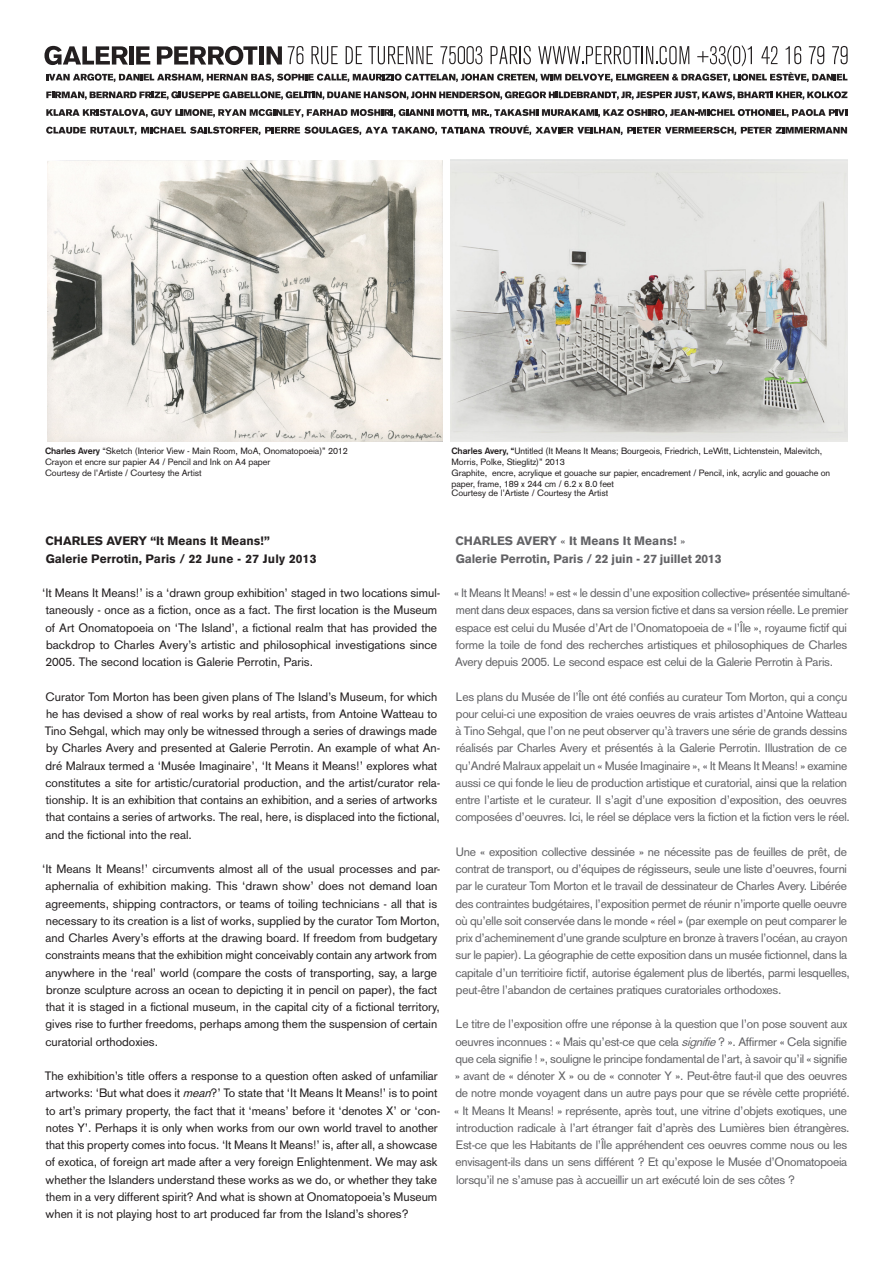
<style>
.page{position:relative;width:893px;height:1263px;background:#fff}
.page>*{position:absolute;margin:0;border:0;box-sizing:border-box;transform-origin:0 0}
.Paragraph_Style_1{font:12px/17.2px "Akzidenz Grotesk";letter-spacing:-.02em;color:#636366}
.Paragraph_Style_1-2{font:12px/17.2px "Akzidenz Grotesk";color:#231f20}
.Paragraph_Style_1-3{font:900 12px "Akzidenz Grotesk";letter-spacing:-.01em;color:#636366}
.Paragraph_Style_1-4{font:900 12px "Akzidenz Grotesk";color:#231f20}
.t1{font:9px/10.8px "Akzidenz Grotesk";letter-spacing:-.005em;color:#231f20}
.s1{font-weight:700}
.s2{font-style:italic}
.s3{font-weight:400}
</style>
<div class="page">
<img style="left:47px;top:160px;width:395px;height:281px">
<img style="left:451px;top:159px;width:397px;height:282px">
<svg style="left:44px;top:45px;width:804px;height:37px"></svg>
<svg style="left:46px;top:91px;width:801px;height:9px"></svg>
<svg style="left:46px;top:109px;width:801px;height:8px"></svg>
<svg style="left:46px;top:125px;width:801px;height:10px"></svg>
<p class="t1" style="left:45px;top:446px;width:304px"><span class="s1">Charles Avery</span> “Sketch (Interior View - Main Room, MoA, Onomatopoeia)” 2012</p>
<p class="t1" style="left:45px;top:456px;width:227px">Crayon et encre sur papier A4 / Pencil and Ink on A4 paper</p>
<p class="t1" style="left:45px;top:467px;width:158px">Courtesy de l’Artiste / Courtesy the Artist</p>
<p class="t1" style="left:452px;top:446px;width:372px"><span class="s1">Charles Avery, “</span>Untitled (It Means It Means; Bourgeois, Friedrich, LeWitt, Lichtenstein, Malevitch,<br>Morris, Polke, Stieglitz)” 2013</p>
<p class="t1" style="left:452px;top:467px;width:380px">Graphite, encre, acrylique et gouache sur papier, encadrement / Pencil, ink, acrylic and gouache on paper, frame, 189 x 244 cm / 6.2 x 8.0 feet</p>
<p class="t1" style="left:452px;top:487px;width:158px">Courtesy de l’Artiste / Courtesy the Artist</p>
<p class="Paragraph_Style_1-4" style="left:46px;top:534px;width:226px">CHARLES AVERY “It Means It Means!”</p>
<p class="Paragraph_Style_1-4" style="left:46px;top:551px;width:272px">Galerie Perrotin, Paris / 22 June - 27 July 2013</p>
<p class="Paragraph_Style_1-2" style="left:42px;top:584px;width:400px">‘It Means It Means!’ is a ‘drawn group exhibition’ staged in two locations simul&shy;taneously - once as a fiction, once as a fact. The first location is the Museum of Art Onomatopoeia on ‘The Island’, a fictional realm that has provided the backdrop to Charles Avery’s artistic and philosophical investigations since 2005. The second location is Galerie Perrotin, Paris.</p>
<p class="Paragraph_Style_1-2" style="left:45px;top:688px;width:397px">Curator Tom Morton has been given plans of The Island’s Museum, for which he has devised a show of real works by real artists, from Antoine Watteau to Tino Sehgal, which may only be witnessed through a series of drawings made by Charles Avery and presented at Galerie Perrotin. An example of what An&shy;dré Malraux termed a ‘Musée Imaginaire’, ‘It Means it Means!’ explores what constitutes a site for artistic/curatorial production, and the artist/curator rela&shy;tionship. It is an exhibition that contains an exhibition, and a series of artworks that contains a series of artworks. The real, here, is displaced into the fictional, and the fictional into the real.</p>
<p class="Paragraph_Style_1-2" style="left:42px;top:860px;width:400px">‘It Means It Means!’ circumvents almost all of the usual processes and par&shy;aphernalia of exhibition making. This ‘drawn show’ does not demand loan agreements, shipping contractors, or teams of toiling technicians - all that is necessary to its creation is a list of works, supplied by the curator Tom Morton, and Charles Avery’s efforts at the drawing board. If freedom from budgetary constraints means that the exhibition might conceivably contain any artwork from anywhere in the ‘real’ world (compare the costs of transporting, say, a large bronze sculpture across an ocean to depicting it in pencil on paper), the fact that it is staged in a fictional museum, in the capital city of a fictional territory, gives rise to further freedoms, perhaps among them the suspension of certain curatorial orthodoxies.</p>
<p class="Paragraph_Style_1-2" style="left:45px;top:1067px;width:397px">The exhibition’s title offers a response to a question often asked of unfamiliar artworks: ‘But what does it <span class="s2">mean</span>?’ To state that ‘It Means It Means!’ is to point to art’s primary property, the fact that it ‘means’ before it ‘denotes X’ or ‘con&shy;notes Y’. Perhaps it is only when works from our own world travel to another that this property comes into focus. ‘It Means It Means!’ is, after all, a showcase of exotica, of foreign art made after a very foreign Enlightenment. We may ask whether the Islanders understand these works as we do, or whether they take them in a very different spirit? And what is shown at Onomatopoeia’s Museum when it is not playing host to art produced far from the Island’s shores?</p>
<p class="Paragraph_Style_1-3" style="left:455px;top:534px;width:231px">CHARLES AVERY <span class="s3">«</span> It Means It Means! <span class="s3">»</span></p>
<p class="Paragraph_Style_1-3" style="left:456px;top:551px;width:267px">Galerie Perrotin, Paris / 22 juin - 27 juillet 2013</p>
<p class="Paragraph_Style_1" style="left:454px;top:584px;width:398px">« It Means It Means! » est « le dessin d’une exposition collective» présentée simultané&shy;ment dans deux espaces, dans sa version fictive et dans sa version réelle. Le premier espace est celui du Musée d’Art de l’Onomatopoeia de « l’Île », royaume fictif qui forme la toile de fond des recherches artistiques et philosophiques de Charles Avery depuis 2005. Le second espace est celui de la Galerie Perrotin à Paris.</p>
<p class="Paragraph_Style_1" style="left:455px;top:688px;width:396px">Les plans du Musée de l’Île ont été confiés au curateur Tom Morton, qui a conçu pour celui-ci une exposition de vraies oeuvres de vrais artistes d’Antoine Watteau à Tino Sehgal, que l’on ne peut observer qu’à travers une série de grands dessins réalisés par Charles Avery et présentés à la Galerie Perrotin. Illustration de ce qu’André Malraux appelait un « Musée Imaginaire », « It Means It Means! » examine aussi ce qui fonde le lieu de production artistique et curatorial, ainsi que la relation entre l’artiste et le curateur. Il s’agit d’une exposition d’exposition, des oeuvres composées d’oeuvres. Ici, le réel se déplace vers la fiction et la fiction vers le réel.</p>
<p class="Paragraph_Style_1" style="left:455px;top:843px;width:396px">Une « exposition collective dessinée » ne nécessite pas de feuilles de prêt, de contrat de transport, ou d’équipes de régisseurs, seule une liste d’oeuvres, fourni par le curateur Tom Morton et le travail de dessinateur de Charles Avery. Libérée des contraintes budgétaires, l’exposition permet de réunir n’importe quelle oeuvre où qu’elle soit conservée dans le monde « réel » (par exemple on peut comparer le prix d’acheminement d’une grande sculpture en bronze à travers l’océan, au crayon sur le papier). La géographie de cette exposition dans un musée fictionnel, dans la capitale d’un territioire fictif, autorise également plus de libertés, parmi lesquelles, peut-être l’abandon de certaines pratiques curatoriales orthodoxes.</p>
<p class="Paragraph_Style_1" style="left:454px;top:1015px;width:397px">Le titre de l’exposition offre une réponse à la question que l’on pose souvent aux oeuvres inconnues : « Mais qu’est-ce que cela <span class="s2">signifie</span>? ». Affirmer « Cela signifie que cela signifie ! », souligne le principe fondamental de l’art, à savoir qu’il « signifie » avant de « dénoter X » ou de « connoter Y ». Peut-être faut-il que des oeuvres de notre monde voyagent dans un autre pays pour que se révèle cette propriété. « It Means It Means! » représente, après tout, une vitrine d’objets exotiques, une introduction radicale à l’art étranger fait d’après des Lumières bien étrangères.<br>Est-ce que les Habitants de l’Île appréhendent ces oeuvres comme nous ou les envisagent-ils dans un sens différent ? Et qu’expose le Musée d’Onomatopoeia lorsqu’il ne s’amuse pas à accueillir un art exécuté loin de ses côtes ?</p>
</div>
